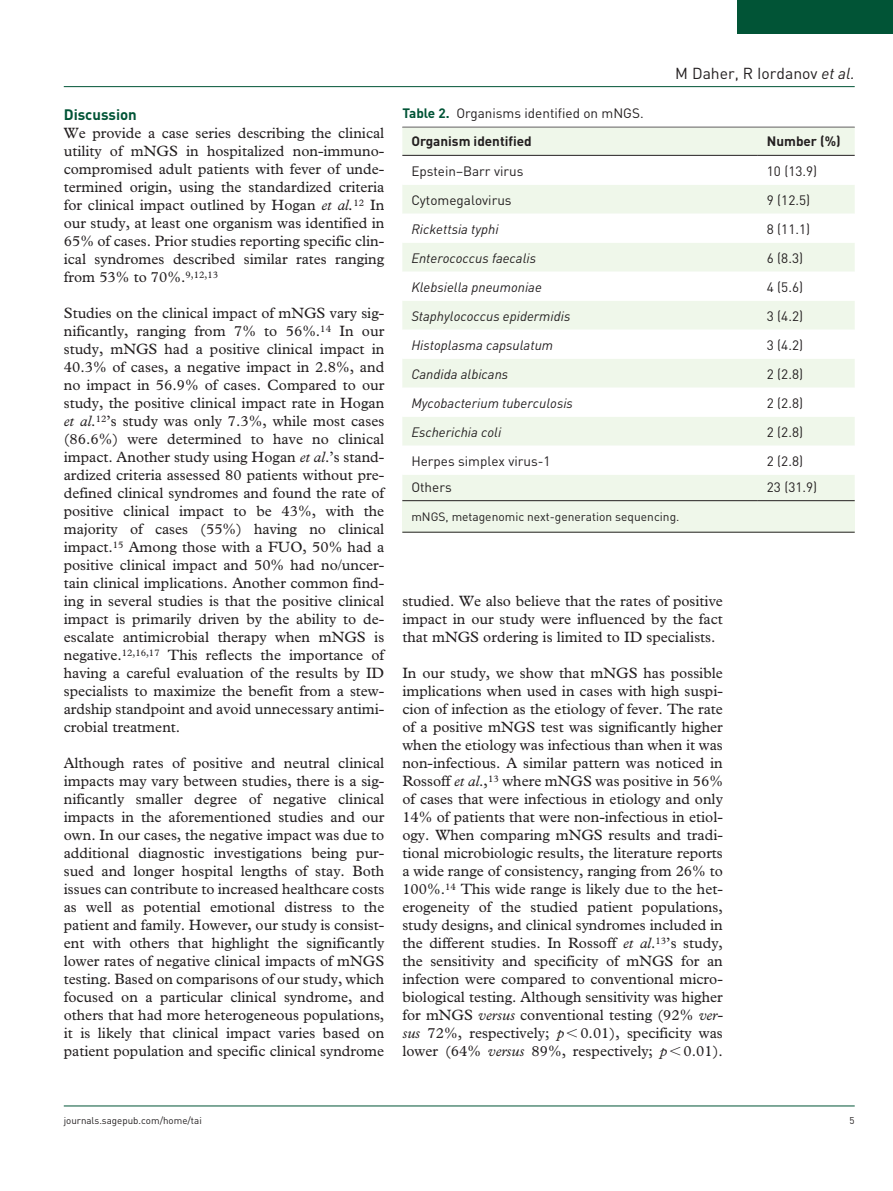
<style>
.page{position:relative;width:893px;height:1191px;background:#fff}
.page>*{position:absolute;margin:0;border:0;box-sizing:border-box;transform-origin:0 0}
.t1{font:15.75px "DIN";color:#231f20}
.t2{font:15px/18px "Plantin Std";color:#231f20;text-align:justify}
.t3{font:700 15px "DIN";color:#015436}
.t4{font:13.5px/28.5px "DIN";color:#231f20}
.t5{font:italic 13.5px "DIN";color:#231f20}
.t6{font:700 13.5px "DIN";color:#231f20}
.t7{font:12px "DIN";color:#231f20}
.t8{font:9.75px "DIN";color:#231f20}
.s1{font-style:italic}
.s2{font-weight:700;color:#015436}
.s3{font-weight:700}
</style>
<div class="page">
<hr style="left:64px;top:86px;width:791px;height:1px;background:#015436">
<hr style="left:64px;top:1105px;width:791px;height:1px;background:#015436">
<div style="left:738px;top:0;width:155px;height:34px;background:#015436"></div>
<div style="left:402px;top:499px;width:453px;height:34px;background:#eff7ea"></div>
<hr style="left:402px;top:127px;width:453px;height:1px;background:#231f20">
<hr style="left:402px;top:532px;width:453px;height:1px;background:#231f20">
<div style="left:402px;top:128px;width:453px;height:371px;background:#eff7ea"></div>
<svg style="left:402px;top:156px;width:453px;height:319px"></svg>
<hr style="left:402px;top:500px;width:356px;height:1px;background:#231f20">
<hr style="left:758px;top:500px;width:97px;height:1px;background:#231f20">
<hr style="left:402px;top:155px;width:356px;height:1px;background:#231f20">
<hr style="left:758px;top:155px;width:97px;height:1px;background:#231f20">
<p class="t3" style="left:64px;top:105px;width:75px">Discussion</p>
<p class="t2" style="left:64px;top:124px;width:322px">We provide a case series describing the clinical utility of mNGS in hospitalized non-immuno&shy;compromised adult patients with fever of unde&shy;termined origin, using the standardized criteria for clinical impact outlined by Hogan <span class="s1">et al.</span><sup>12</sup> In our study, at least one organism was identified in 65% of cases. Prior studies reporting specific clin&shy;ical syndromes described similar rates ranging from 53% to 70%.<sup>9,12,13</sup></p>
<p class="t2" style="left:64px;top:304px;width:322px">Studies on the clinical impact of mNGS vary sig&shy;nificantly, ranging from 7% to 56%.<sup>14</sup> In our study, mNGS had a positive clinical impact in 40.3% of cases, a negative impact in 2.8%, and no impact in 56.9% of cases. Compared to our study, the positive clinical impact rate in Hogan <span class="s1">et al</span>.<sup>12</sup>’s study was only 7.3%, while most cases (86.6%) were determined to have no clinical impact. Another study using Hogan <span class="s1">et al</span>.’s stand&shy;ardized criteria assessed 80 patients without pre&shy;defined clinical syndromes and found the rate of positive clinical impact to be 43%, with the majority of cases (55%) having no clinical impact.<sup>15</sup> Among those with a FUO, 50% had a positive clinical impact and 50% had no/uncer&shy;tain clinical implications. Another common find&shy;ing in several studies is that the positive clinical impact is primarily driven by the ability to de&shy;escalate antimicrobial therapy when mNGS is negative.<sup>12,16,17</sup> This reflects the importance of having a careful evaluation of the results by ID specialists to maximize the benefit from a stew&shy;ardship standpoint and avoid unnecessary antimi&shy;crobial treatment.</p>
<p class="t2" style="left:64px;top:754px;width:322px">Although rates of positive and neutral clinical impacts may vary between studies, there is a sig&shy;nificantly smaller degree of negative clinical impacts in the aforementioned studies and our own. In our cases, the negative impact was due to additional diagnostic investigations being pur&shy;sued and longer hospital lengths of stay. Both issues can contribute to increased healthcare costs as well as potential emotional distress to the patient and family. However, our study is consist&shy;ent with others that highlight the significantly lower rates of negative clinical impacts of mNGS testing. Based on comparisons of our study, which focused on a particular clinical syndrome, and others that had more heterogeneous populations, it is likely that clinical impact varies based on patient population and specific clinical syndrome</p>
<p class="t4" style="left:411px;top:98px;width:234px;text-indent:-9px"><span class="s2">Table 2.</span> Organisms identified on mNGS.<br><span class="s3">Organism identified</span></p>
<p class="t1" style="left:675px;top:63px;width:181px">M Daher, R Iordanov <span class="s1">et al.</span></p>
<p class="t6" style="left:767px;top:133px;width:75px">Number (%)</p>
<p class="t4" style="left:411px;top:156px;width:114px">Epstein–Barr virus</p>
<p class="t4" style="left:767px;top:156px;width:52px">10 (13.9)</p>
<p class="t4" style="left:411px;top:185px;width:102px">Cytomegalovirus</p>
<p class="t4" style="left:767px;top:185px;width:45px">9 (12.5)</p>
<p class="t5" style="left:411px;top:220px;width:89px">Rickettsia typhi</p>
<p class="t4" style="left:767px;top:214px;width:45px">8 (11.1)</p>
<p class="t5" style="left:411px;top:249px;width:126px">Enterococcus faecalis</p>
<p class="t4" style="left:767px;top:243px;width:38px">6 (8.3)</p>
<p class="t5" style="left:411px;top:278px;width:132px">Klebsiella pneumoniae</p>
<p class="t4" style="left:767px;top:272px;width:38px">4 (5.6)</p>
<p class="t5" style="left:411px;top:307px;width:161px">Staphylococcus epidermidis</p>
<p class="t4" style="left:767px;top:301px;width:38px">3 (4.2)</p>
<p class="t5" style="left:411px;top:336px;width:143px">Histoplasma capsulatum</p>
<p class="t4" style="left:767px;top:330px;width:38px">3 (4.2)</p>
<p class="t5" style="left:411px;top:365px;width:98px">Candida albicans</p>
<p class="t4" style="left:767px;top:359px;width:38px">2 (2.8)</p>
<p class="t5" style="left:411px;top:394px;width:163px">Mycobacterium tuberculosis</p>
<p class="t4" style="left:767px;top:388px;width:38px">2 (2.8)</p>
<p class="t5" style="left:411px;top:423px;width:91px">Escherichia coli</p>
<p class="t4" style="left:767px;top:417px;width:38px">2 (2.8)</p>
<p class="t4" style="left:411px;top:446px;width:141px">Herpes simplex virus-1</p>
<p class="t4" style="left:767px;top:446px;width:38px">2 (2.8)</p>
<p class="t4" style="left:411px;top:472px;width:42px">Others</p>
<p class="t4" style="left:767px;top:472px;width:52px">23 (31.9)</p>
<p class="t7" style="left:411px;top:509px;width:270px">mNGS, metagenomic next-generation sequencing.</p>
<p class="t2" style="left:402px;top:592px;width:322px">studied. We also believe that the rates of positive impact in our study were influenced by the fact that mNGS ordering is limited to ID specialists.</p>
<p class="t2" style="left:402px;top:664px;width:322px">In our study, we show that mNGS has possible implications when used in cases with high suspi&shy;cion of infection as the etiology of fever. The rate of a positive mNGS test was significantly higher when the etiology was infectious than when it was non-infectious. A similar pattern was noticed in Rossoff <span class="s1">et al</span>.,<sup>13</sup> where mNGS was positive in 56% of cases that were infectious in etiology and only 14% of patients that were non-infectious in etiol&shy;ogy. When comparing mNGS results and tradi&shy;tional microbiologic results, the literature reports a wide range of consistency, ranging from 26% to 100%.<sup>14</sup> This wide range is likely due to the het&shy;erogeneity of the studied patient populations, study designs, and clinical syndromes included in the different studies. In Rossoff <span class="s1">et al</span>.<sup>13</sup>’s study, the sensitivity and specificity of mNGS for an infection were compared to conventional micro&shy;biological testing. Although sensitivity was higher for mNGS <span class="s1">versus</span> conventional testing (92% <span class="s1">ver&shy;sus</span> 72%, respectively; <span class="s1">p</span> 0.01), specificity was lower (64% <span class="s1">versus</span> 89%, respectively; <span class="s1">p</span> 0.01).</p>
<p class="t8" style="left:64px;top:1114px;width:140px">journals.sagepub.com/home/tai</p>
<p class="t8" style="left:850px;top:1114px;width:7px">5</p>
</div>
